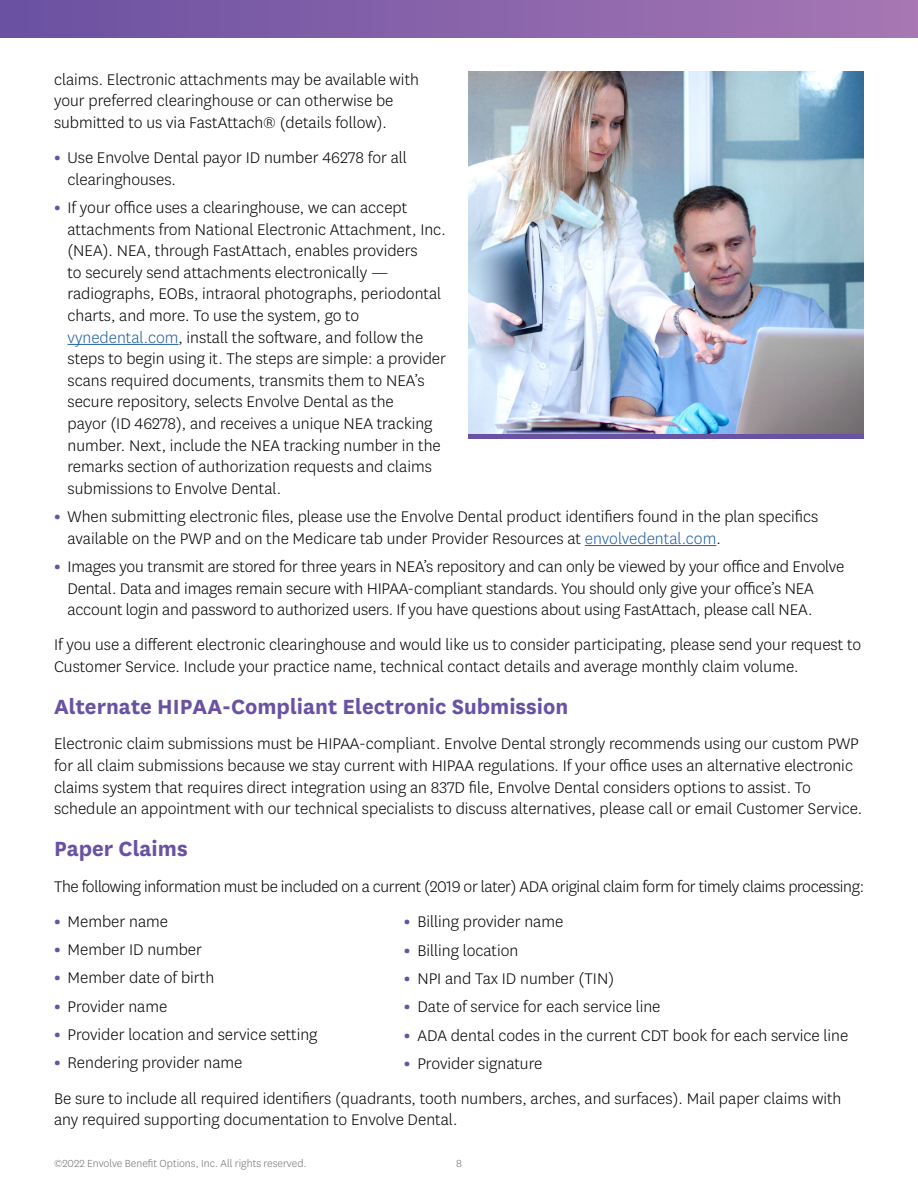
<style>
.page{position:relative;width:918px;height:1188px;background:#fff}
.page>*{position:absolute;margin:0;border:0;box-sizing:border-box;transform-origin:0 0}
.t1{font:700 24px "Centene Sans";color:#6952a2}
.t2{font:300 18px/21.6px "Centene Sans";color:#000}
.t3{font:300 18px "Centene Sans";letter-spacing:-.02em;color:#000}
.t4{font:300 12px "Centene Sans";color:#727272}
.s1{font-family:"Adelle";color:#6952a2}
.s2{color:#215e9e}
</style>
<div class="page">
<div style="left:0;top:0;width:918px;height:38px;background:linear-gradient(to right,#6a50a1,#a777b4)"></div>
<hr style="left:68px;top:344px;width:110px;height:1px;background:#215e9e">
<hr style="left:585px;top:545px;width:131px;height:1px;background:#215e9e">
<div style="left:468px;top:433px;width:396px;height:5px;background:#6952a2"></div>
<img style="left:468px;top:71px;width:396px;height:362px">
<p class="t2" style="left:54px;top:68px;width:367px">claims. Electronic attachments may be available with your preferred clearinghouse or can otherwise be submitted to us via FastAttach® (details follow).</p>
<p class="t2" style="left:68px;top:146px;width:341px;text-indent:-14px"><span class="s1">•</span> Use Envolve Dental payor ID number 46278 for all clearinghouses.</p>
<p class="t2" style="left:67px;top:196px;width:380px;text-indent:-13px"><span class="s1">•</span> If your office uses a clearinghouse, we can accept attachments from National Electronic Attachment, Inc. (NEA). NEA, through FastAttach, enables providers<br>to securely send attachments electronically — radiographs, EOBs, intraoral photographs, periodontal charts, and more. To use the system, go to <span class="s2">vynedental.com</span>, install the software, and follow the steps to begin using it. The steps are simple: a provider scans required documents, transmits them to NEA’s secure repository, selects Envolve Dental as the<br>payor (ID 46278), and receives a unique NEA tracking number. Next, include the NEA tracking number in the remarks section of authorization requests and claims submissions to Envolve Dental.</p>
<p class="t2" style="left:68px;top:505px;width:752px;text-indent:-14px"><span class="s1">•</span> When submitting electronic files, please use the Envolve Dental product identifiers found in the plan specifics available on the PWP and on the Medicare tab under Provider Resources at <span class="s2">envolvedental.com</span>.</p>
<p class="t2" style="left:68px;top:555px;width:778px;text-indent:-14px"><span class="s1">•</span> Images you transmit are stored for three years in NEA’s repository and can only be viewed by your office and Envolve<br>Dental. Data and images remain secure with HIPAA-compliant standards. You should only give your office’s NEA account login and password to authorized users. If you have questions about using FastAttach, please call NEA.</p>
<p class="t2" style="left:54px;top:634px;width:809px">If you use a different electronic clearinghouse and would like us to consider participating, please send your request to<br>Customer Service. Include your practice name, technical contact details and average monthly claim volume.</p>
<h2 class="t1" style="left:54px;top:690px;width:516px">Alternate HIPAA-Compliant Electronic Submission</h2>
<p class="t2" style="left:54px;top:733px;width:810px">Electronic claim submissions must be HIPAA-compliant. Envolve Dental strongly recommends using our custom PWP for all claim submissions because we stay current with HIPAA regulations. If your office uses an alternative electronic claims system that requires direct integration using an 837D file, Envolve Dental considers options to assist. To schedule an appointment with our technical specialists to discuss alternatives, please call or email Customer Service.</p>
<h2 class="t1" style="left:54px;top:832px;width:135px">Paper Claims</h2>
<p class="t3" style="left:54px;top:875px;width:812px">The following information must be included on a current (2019 or later) ADA original claim form for timely claims processing:</p>
<p class="t2" style="left:54px;top:910px;width:116px"><span class="s1">•</span> Member name</p>
<p class="t2" style="left:54px;top:938px;width:150px"><span class="s1">•</span> Member ID number</p>
<p class="t2" style="left:54px;top:967px;width:162px"><span class="s1">•</span> Member date of birth</p>
<p class="t2" style="left:54px;top:995px;width:115px"><span class="s1">•</span> Provider name</p>
<p class="t2" style="left:54px;top:1023px;width:265px"><span class="s1">•</span> Provider location and service setting</p>
<p class="t2" style="left:54px;top:1052px;width:190px"><span class="s1">•</span> Rendering provider name</p>
<p class="t2" style="left:404px;top:911px;width:161px"><span class="s1">•</span> Billing provider name</p>
<p class="t2" style="left:404px;top:939px;width:116px"><span class="s1">•</span> Billing location</p>
<p class="t2" style="left:404px;top:967px;width:212px"><span class="s1">•</span> NPI and Tax ID number (TIN)</p>
<p class="t2" style="left:404px;top:996px;width:258px"><span class="s1">•</span> Date of service for each service line</p>
<p class="t2" style="left:404px;top:1024px;width:446px"><span class="s1">•</span> ADA dental codes in the current CDT book for each service line</p>
<p class="t2" style="left:404px;top:1052px;width:140px"><span class="s1">•</span> Provider signature</p>
<p class="t2" style="left:54px;top:1087px;width:789px">Be sure to include all required identifiers (quadrants, tooth numbers, arches, and surfaces). Mail paper claims with any required supporting documentation to Envolve Dental.</p>
<p class="t4" style="left:54px;top:1156px;width:254px">©2022 Envolve Benefit Options, Inc. All rights reserved.</p>
<p class="t4" style="left:456px;top:1156px;width:7px">8</p>
</div>
